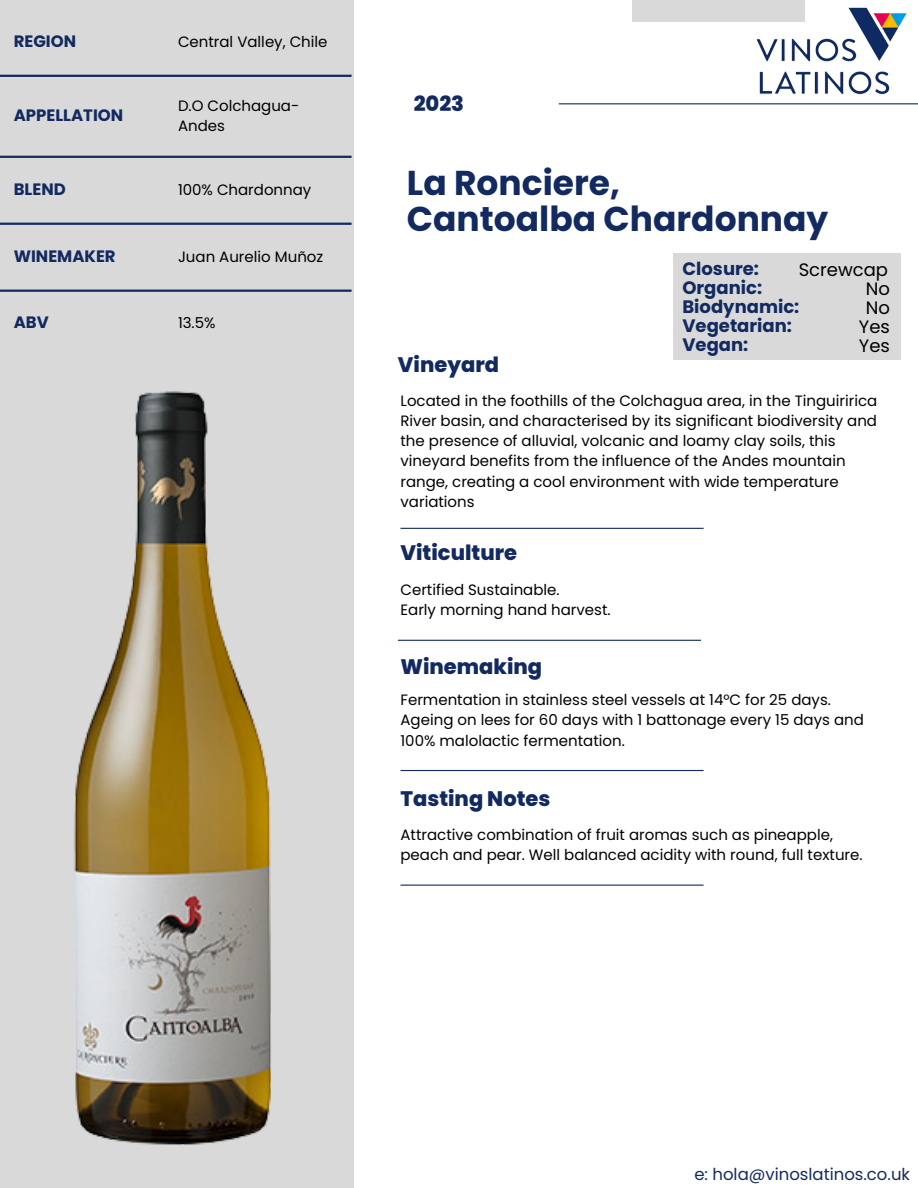
<style>
.page{position:relative;width:918px;height:1188px;background:#fff}
.page>*{position:absolute;margin:0;border:0;box-sizing:border-box;transform-origin:0 0}
.t1{font:700 34.5px/36px "Poppins";color:#122a60}
.t2{font:800 21px "Poppins";color:#122a60}
.t3{font:700 18px/19.2px "Poppins";color:#122a60}
.t4{font:18px/19.2px "Poppins";color:#000;text-align:right}
.t5{font:700 16.5px "Poppins";color:#122a60}
.t6{font:16.5px "Poppins";color:#122a60}
.t7{font:15px/20.2px "Poppins";color:#000}
</style>
<div class="page">
<div style="left:0;top:0;width:354px;height:1188px;background:#d9d9d9"></div>
<div style="left:673px;top:253px;width:228px;height:107px;background:#d9d9d9"></div>
<hr style="left:559px;top:103px;width:359px;height:1px;background:#122a60">
<hr style="left:401px;top:528px;width:303px;height:1px;background:#122a60">
<div style="left:632px;top:0;width:172px;height:22px;background:#d9d9d9"></div>
<hr style="left:0;top:75px;width:352px;height:2px;background:#122a60">
<hr style="left:0;top:156px;width:352px;height:2px;background:#122a60">
<hr style="left:0;top:223px;width:352px;height:2px;background:#122a60">
<hr style="left:0;top:290px;width:352px;height:2px;background:#122a60">
<img style="left:744px;top:0;width:174px;height:105px">
<hr style="left:398px;top:640px;width:303px;height:1px;background:#122a60">
<hr style="left:401px;top:770px;width:303px;height:1px;background:#122a60">
<hr style="left:401px;top:885px;width:303px;height:1px;background:#122a60">
<img style="left:73px;top:391px;width:198px;height:754px">
<p class="t5" style="left:14px;top:30px;width:64px">REGION</p>
<p class="t7" style="left:178px;top:32px;width:151px">Central Valley, Chile</p>
<p class="t5" style="left:14px;top:103px;width:111px">APPELLATION</p>
<p class="t7" style="left:178px;top:95px;width:123px">D.O Colchagua-<br>Andes</p>
<p class="t5" style="left:14px;top:178px;width:54px">BLEND</p>
<p class="t7" style="left:178px;top:180px;width:135px">100% Chardonnay</p>
<p class="t5" style="left:14px;top:245px;width:103px">WINEMAKER</p>
<p class="t7" style="left:178px;top:247px;width:147px">Juan Aurelio Muñoz</p>
<p class="t5" style="left:14px;top:310px;width:37px">ABV</p>
<p class="t7" style="left:178px;top:312px;width:39px">13.5%</p>
<h3 class="t2" style="left:414px;top:89px;width:52px">2023</h3>
<h1 class="t1" style="left:407px;top:165px;width:423px">La Ronciere,<br>Cantoalba Chardonnay</h1>
<h2 class="t3" style="left:682px;top:259px;width:118px">Closure:<br>Organic:<br>Biodynamic:<br>Vegetarian:<br>Vegan:</h2>
<p class="t4" style="left:799px;top:260px;width:93px">Screwcap<br>No<br>No<br>Yes<br>Yes</p>
<h4 class="t2" style="left:398px;top:350px;width:103px">Vineyard</h4>
<h2 class="t7" style="left:401px;top:390px;width:478px">Located in the foothills of the Colchagua area, in the Tinguiririca River basin, and characterised by its significant biodiversity and the presence of alluvial, volcanic and loamy clay soils, this vineyard benefits from the influence of the Andes mountain range, creating a cool environment with wide temperature variations</h2>
<p class="t2" style="left:401px;top:538px;width:118px">Viticulture</p>
<p class="t7" style="left:401px;top:580px;width:161px">Certified Sustainable.</p>
<h2 class="t7" style="left:401px;top:600px;width:212px">Early morning hand harvest.</h2>
<p class="t2" style="left:401px;top:652px;width:143px">Winemaking</p>
<p class="t7" style="left:401px;top:690px;width:432px">Fermentation in stainless steel vessels at 14°C for 25 days.</p>
<h2 class="t7" style="left:401px;top:710px;width:465px">Ageing on lees for 60 days with 1 battonage every 15 days and</h2>
<p class="t7" style="left:401px;top:730px;width:226px">100% malolactic fermentation.</p>
<p class="t2" style="left:401px;top:784px;width:151px">Tasting Notes</p>
<p class="t7" style="left:401px;top:824px;width:464px">Attractive combination of fruit aromas such as pineapple, peach and pear. Well balanced acidity with round, full texture.</p>
<h4 class="t6" style="left:694px;top:1163px;width:217px">e: hola@vinoslatinos.co.uk</h4>
</div>
